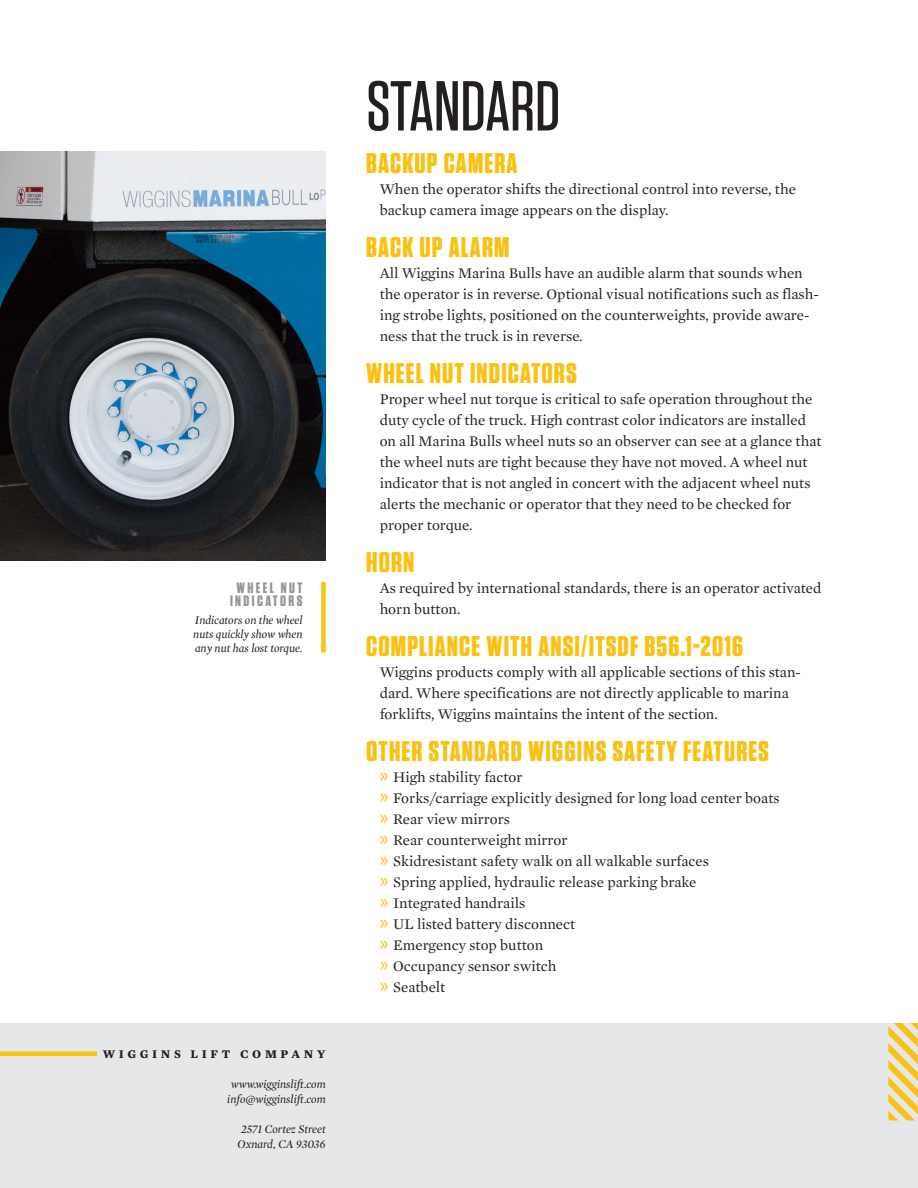
<style>
.page{position:relative;width:918px;height:1188px;background:#fff}
.page>*{position:absolute;margin:0;border:0;box-sizing:border-box;transform-origin:0 0}
.WLC_Header_1{font:500 70.5px "Tungsten";color:#231f20}
.WLC_Header_2{font:700 28.5px "Tungsten";letter-spacing:.04em;color:#fbc112}
.WLC_Primary_Body{font:15px/21px "Mercury Text G1";color:#231f20}
.WLC_Caption_Header_R{font:700 15px/13.5px "Tungsten";letter-spacing:.16em;color:#939598;text-align:center}
.WLC_Caption_Right{font:italic 12px/15px "Mercury Display";color:#231f20;text-align:center}
.t1{font:700 12px "Mercury Text G3";letter-spacing:.3em;color:#231f20}
.s1{font-family:"Myriad Pro";font-size:21px;color:#fbc112}
</style>
<div class="page">
<div style="left:0;top:1023px;width:918px;height:165px;background:#e6e7e9"></div>
<svg style="left:888px;top:1023px;width:30px;height:97px"></svg>
<hr style="left:0;top:1052px;width:97px;height:4px;background:#fbc112">
<img style="left:0;top:151px;width:326px;height:410px">
<div style="left:321px;top:582px;width:5px;height:71px;background:#fbc112"></div>
<p class="WLC_Caption_Header_R" style="left:230px;top:581px;width:74px">WHEEL NUT<br>INDICATORS</p>
<p class="WLC_Caption_Right" style="left:193px;top:613px;width:111px;line-height:14px;text-align:justify">Indicators on the wheel nuts quickly show when any nut has lost torque.</p>
<p class="t1" style="left:103px;top:1046px;width:224px">WIGGINS LIFT COMPANY</p>
<p class="WLC_Caption_Right" style="left:227px;top:1076px;width:100px">www.wigginslift.com info@wigginslift.com</p>
<p class="WLC_Caption_Right" style="left:238px;top:1121px;width:90px">2571 Cortez Street<br>Oxnard, CA 93036</p>
<p class="WLC_Header_1" style="left:366px;top:69px;width:196px">STANDARD</p>
<p class="WLC_Header_2" style="left:366px;top:147px;width:153px">BACKUP CAMERA</p>
<p class="WLC_Primary_Body" style="left:380px;top:178px;width:418px">When the operator shifts the directional control into reverse, the backup camera image appears on the display.</p>
<p class="WLC_Header_2" style="left:366px;top:231px;width:145px">BACK UP ALARM</p>
<p class="WLC_Primary_Body" style="left:380px;top:262px;width:441px">All Wiggins Marina Bulls have an audible alarm that sounds when the operator is in reverse. Optional visual notifications such as flash&shy;ing strobe lights, positioned on the counterweights, provide aware&shy;ness that the truck is in reverse.</p>
<p class="WLC_Header_2" style="left:366px;top:357px;width:212px">WHEEL NUT INDICATORS</p>
<p class="WLC_Primary_Body" style="left:380px;top:388px;width:443px">Proper wheel nut torque is critical to safe operation throughout the duty cycle of the truck. High contrast color indicators are installed on all Marina Bulls wheel nuts so an observer can see at a glance that the wheel nuts are tight because they have not moved. A wheel nut indicator that is not angled in concert with the adjacent wheel nuts alerts the mechanic or operator that they need to be checked for proper torque.</p>
<p class="WLC_Header_2" style="left:366px;top:546px;width:50px">HORN</p>
<p class="WLC_Primary_Body" style="left:380px;top:577px;width:443px">As required by international standards, there is an operator activated horn button.</p>
<p class="WLC_Header_2" style="left:366px;top:630px;width:378px">COMPLIANCE WITH ANSI/ITSDF B56.1-2016</p>
<p class="WLC_Primary_Body" style="left:380px;top:661px;width:423px">Wiggins products comply with all applicable sections of this stan&shy;dard. Where specifications are not directly applicable to marina forklifts, Wiggins maintains the intent of the section.</p>
<p class="WLC_Header_2" style="left:366px;top:735px;width:404px">OTHER STANDARD WIGGINS SAFETY FEATURES</p>
<p class="WLC_Primary_Body" style="left:380px;top:766px;width:144px"><span class="s1">»</span> High stability factor</p>
<p class="WLC_Primary_Body" style="left:380px;top:787px;width:401px"><span class="s1">»</span> Forks/carriage explicitly designed for long load center boats</p>
<p class="WLC_Primary_Body" style="left:380px;top:808px;width:132px"><span class="s1">»</span> Rear view mirrors</p>
<p class="WLC_Primary_Body" style="left:380px;top:829px;width:189px"><span class="s1">»</span> Rear counterweight mirror</p>
<p class="WLC_Primary_Body" style="left:380px;top:850px;width:331px"><span class="s1">»</span> Skidresistant safety walk on all walkable surfaces</p>
<p class="WLC_Primary_Body" style="left:380px;top:871px;width:318px"><span class="s1">»</span> Spring applied, hydraulic release parking brake</p>
<p class="WLC_Primary_Body" style="left:380px;top:892px;width:147px"><span class="s1">»</span> Integrated handrails</p>
<p class="WLC_Primary_Body" style="left:380px;top:913px;width:197px"><span class="s1">»</span> UL listed battery disconnect</p>
<p class="WLC_Primary_Body" style="left:380px;top:934px;width:165px"><span class="s1">»</span> Emergency stop button</p>
<p class="WLC_Primary_Body" style="left:380px;top:955px;width:178px"><span class="s1">»</span> Occupancy sensor switch</p>
<p class="WLC_Primary_Body" style="left:380px;top:976px;width:67px"><span class="s1">»</span> Seatbelt</p>
</div>
